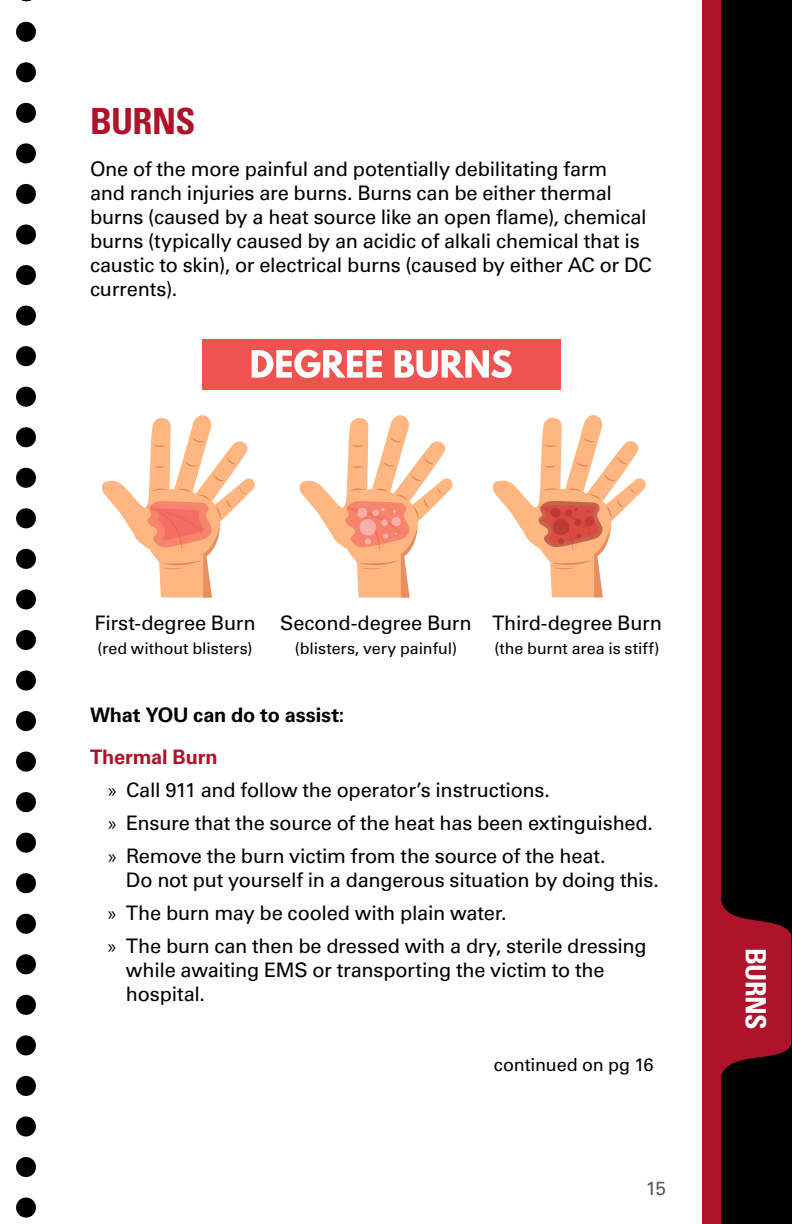
<style>
.page{position:relative;width:792px;height:1224px;background:#fff}
.page>*{position:absolute;margin:0;border:0;box-sizing:border-box;transform-origin:0 0}
.t1{font:700 condensed 36px "Univers LT Std";letter-spacing:-.015em;color:#ae132a}
.t2{font:700 condensed 28px "Univers LT Std";letter-spacing:-.015em;color:#fff}
.t3{font:20px/24px "Univers LT Std";letter-spacing:-.015em;color:#000}
.t4{font:700 20px "Univers LT Std";letter-spacing:-.005em;color:#000}
.t5{font:19px "Univers LT Std";color:#4f5a60}
.t6{font:18px "Univers LT Std";letter-spacing:-.01em;color:#000}
.t7{font:16px "Univers LT Std";color:#000}
.s1{font-weight:700;color:#ae132a}
.s2{font-family:"Myriad Pro"}
</style>
<div class="page">
<div style="left:703px;top:0;width:89px;height:1224px;background:#ae132a"></div>
<svg style="left:101px;top:415px;width:154px;height:183px"></svg>
<svg style="left:299px;top:415px;width:154px;height:183px"></svg>
<svg style="left:391px;top:517px;width:10px;height:9px"></svg>
<div style="left:360px;top:519px;width:16px;height:17px;background:#fcb0aa;border-radius:50%"></div>
<svg style="left:492px;top:415px;width:154px;height:182px"></svg>
<div style="left:585px;top:517px;width:9px;height:9px;background:#be3c36;border-radius:50%"></div>
<div style="left:553px;top:519px;width:16px;height:16px;background:#be3c36;border-radius:50%"></div>
<div style="left:202px;top:339px;width:359px;height:51px;background:#ef5350"></div>
<svg style="left:252px;top:350px;width:130px;height:28px"></svg>
<svg style="left:395px;top:350px;width:117px;height:28px"></svg>
<svg style="left:16px;top:32px;width:20px;height:1186px"></svg>
<svg style="left:721px;top:0;width:71px;height:1224px;background:#130204"></svg>
<h1 class="t1" style="left:90px;top:99px;width:107px">BURNS</h1>
<p class="t3" style="left:90px;top:157px;width:563px">One of the more painful and potentially debilitating farm<br>and ranch injuries are burns. Burns can be either thermal burns (caused by a heat source like an open flame), chemical burns (typically caused by an acidic of alkali chemical that is caustic to skin), or electrical burns (caused by either AC or DC currents).</p>
<p class="t3" style="left:94px;top:611px;width:163px">First-degree Burn</p>
<p class="t7" style="left:97px;top:639px;width:157px">(red without blisters)</p>
<p class="t3" style="left:280px;top:611px;width:193px">Second-degree Burn</p>
<p class="t7" style="left:295px;top:639px;width:164px">(blisters, very painful)</p>
<p class="t3" style="left:492px;top:611px;width:171px">Third-degree Burn</p>
<p class="t7" style="left:495px;top:639px;width:166px">(the burnt area is stiff)</p>
<p class="t4" style="left:90px;top:703px;width:256px">What YOU can do to assist:</p>
<p class="t3" style="left:108px;top:741px;width:547px;line-height:33px;text-indent:-18px"><span class="s1">Thermal Burn<br></span><span class="s2">»</span> Call 911 and follow the operator’s instructions.<br><span class="s2">»</span> Ensure that the source of the heat has been extinguished. <span class="s2">»</span> Remove the burn victim from the source of the heat.</p>
<p class="t3" style="left:108px;top:864px;width:553px;line-height:33px;text-indent:18px">Do not put yourself in a dangerous situation by doing this. <span class="s2">»</span> The burn may be cooled with plain water.<br><span class="s2">»</span> The burn can then be dressed with a dry, sterile dressing</p>
<p class="t3" style="left:126px;top:958px;width:480px">while awaiting EMS or transporting the victim to the hospital.</p>
<p class="t6" style="left:494px;top:1054px;width:161px">continued on pg 16</p>
<p class="t5" style="left:646px;top:1177px;width:22px">15</p>
<h2 class="t2" style="left:773px;top:948px;width:84px;rotate:90deg">BURNS</h2>
</div>
